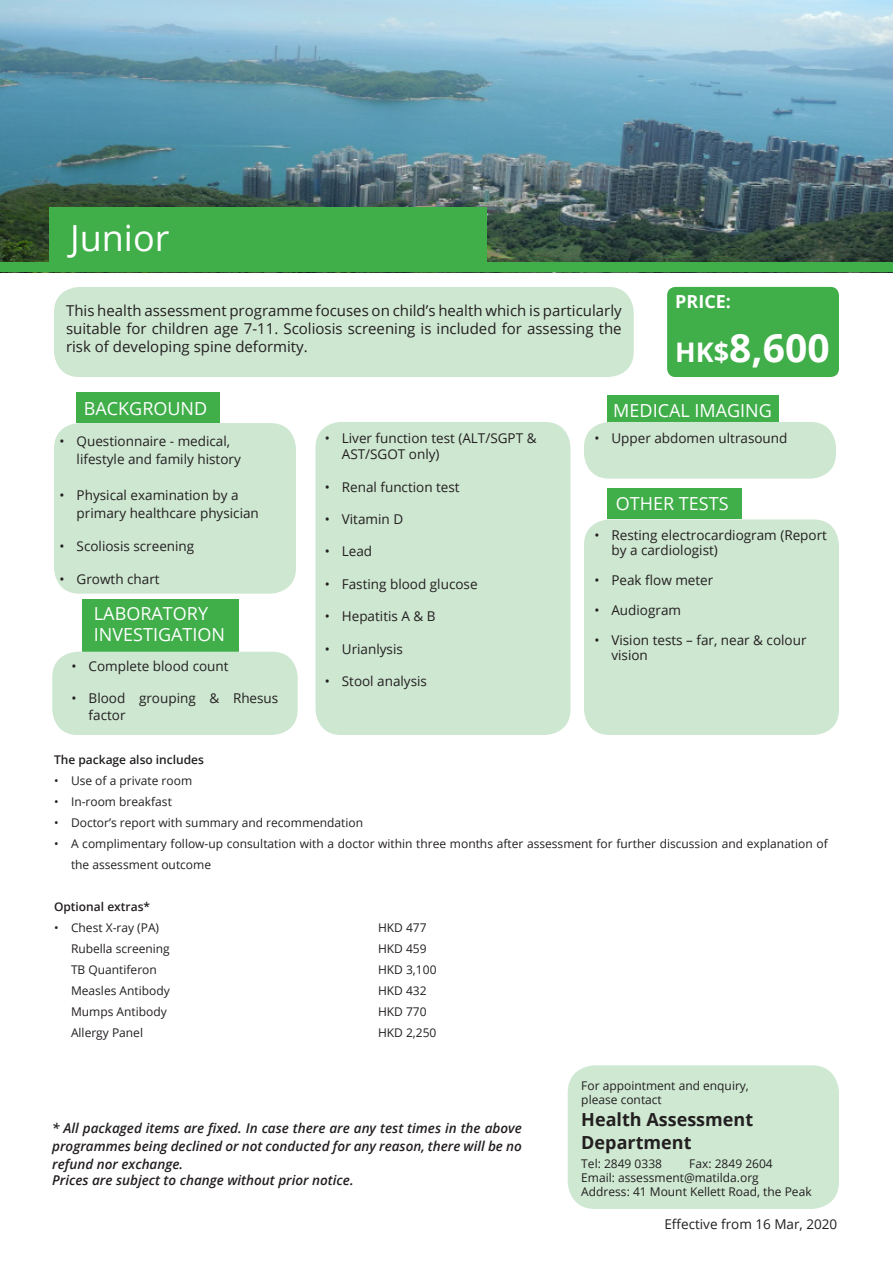
<style>
.page{position:relative;width:893px;height:1263px;background:#fff}
.page>*{position:absolute;margin:0;border:0;box-sizing:border-box;transform-origin:0 0}
.t1{font:700 39px "Open Sans";color:#fff}
.t2{font:36px "Open Sans";color:#fff}
.t3{font:18px "Open Sans";color:#fff}
.t4{font:700 18px/23.4px "Open Sans";color:#231f20}
.t5{font:700 18px "Open Sans";color:#fff}
.t6{font:15px/18px "Open Sans";color:#231f20;text-align:justify}
.t7{font:13.5px/18px "Open Sans";color:#231f20}
.t8{font:italic 600 13.5px/18px "Open Sans";color:#231f20;text-align:justify}
.Indent{font:12px/14px "Open Sans";color:#231f20}
.t9{font:600 12px "Open Sans";color:#231f20}
.s1{font-size:27px}
</style>
<div class="page">
<img style="left:0;top:0;width:893px;height:272px">
<div style="left:49px;top:208px;width:438px;height:60px;background:#40ae49"></div>
<div style="left:0;top:262px;width:893px;height:9px;background:#40ae49"></div>
<div style="left:568px;top:1066px;width:270px;height:142px;background:#cee8d2;border-radius:27px"></div>
<div style="left:568px;top:1065px;width:271px;height:144px;border:2px solid #cee8d2;border-radius:27px"></div>
<div style="left:82px;top:600px;width:156px;height:52px;background:#40ae49"></div>
<div style="left:607px;top:488px;width:134px;height:31px;background:#40ae49"></div>
<div style="left:315px;top:422px;width:255px;height:313px;background:#cee7d1;border-radius:26px"></div>
<div style="left:52px;top:652px;width:246px;height:83px;background:#cee7d1;border-radius:26px"></div>
<div style="left:667px;top:287px;width:172px;height:90px;background:#40ae49;border-radius:9px"></div>
<div style="left:54px;top:287px;width:580px;height:90px;background:#cee7d1;border-radius:26px"></div>
<div style="left:77px;top:393px;width:143px;height:30px;background:#40ae49"></div>
<div style="left:54px;top:423px;width:242px;height:171px;background:#cee7d1;border-radius:26px"></div>
<div style="left:584px;top:519px;width:255px;height:216px;background:#cee7d1;border-radius:26px"></div>
<div style="left:607px;top:395px;width:172px;height:27px;background:#40ae49"></div>
<div style="left:584px;top:422px;width:252px;height:57px;background:#cee7d1;border-radius:26px"></div>
<h2 class="t2" style="left:70px;top:213px;width:101px">Junior</h2>
<p class="t6" style="left:66px;top:301px;width:557px">This health assessment programme focuses on child’s health which is particularly suitable for children age 7-11. Scoliosis screening is included for assessing the risk of developing spine deformity.</p>
<p class="t5" style="left:675px;top:288px;width:57px">PRICE:</p>
<p class="t1" style="left:675px;top:320px;width:156px"><span class="s1">HK$</span>8,600</p>
<p class="t3" style="left:84px;top:396px;width:125px">BACKGROUND</p>
<p class="t7" style="left:77px;top:432px;width:166px;text-indent:-17px">• Questionnaire - medical, lifestyle and family history</p>
<p class="t7" style="left:77px;top:486px;width:184px;text-indent:-17px">• Physical examination by a primary healthcare physician</p>
<p class="t7" style="left:60px;top:537px;width:136px">• Scoliosis screening</p>
<p class="t7" style="left:60px;top:570px;width:102px">• Growth chart</p>
<p class="t3" style="left:94px;top:601px;width:116px">LABORATORY</p>
<p class="t3" style="left:94px;top:622px;width:133px">INVESTIGATION</p>
<p class="t7" style="left:72px;top:657px;width:159px">• Complete blood count</p>
<p class="t7" style="left:89px;top:690px;width:191px;line-height:16.2px;text-indent:-17px">• Blood grouping &amp; Rhesus factor</p>
<p class="t7" style="left:342px;top:430px;width:196px;line-height:16.2px;text-indent:-17px">• Liver function test (ALT/SGPT &amp;<br>AST/SGOT only)</p>
<p class="t7" style="left:325px;top:477px;width:136px">• Renal function test</p>
<p class="t7" style="left:325px;top:510px;width:80px">• Vitamin D</p>
<p class="t7" style="left:325px;top:542px;width:49px">• Lead</p>
<p class="t7" style="left:325px;top:574px;width:154px">• Fasting blood glucose</p>
<p class="t7" style="left:325px;top:607px;width:112px">• Hepatitis A &amp; B</p>
<p class="t7" style="left:325px;top:639px;width:80px">• Urianlysis</p>
<p class="t7" style="left:325px;top:672px;width:104px">• Stool analysis</p>
<p class="t3" style="left:613px;top:398px;width:160px">MEDICAL IMAGING</p>
<p class="t7" style="left:594px;top:429px;width:195px">• Upper abdomen ultrasound</p>
<p class="t3" style="left:616px;top:491px;width:114px">OTHER TESTS</p>
<p class="t7" style="left:611px;top:527px;width:217px;line-height:15px;text-indent:-17px">• Resting electrocardiogram (Report by a cardiologist)</p>
<p class="t7" style="left:594px;top:571px;width:120px">• Peak flow meter</p>
<p class="t7" style="left:594px;top:601px;width:88px">• Audiogram</p>
<p class="t7" style="left:611px;top:632px;width:197px;line-height:15px;text-indent:-17px">• Vision tests – far, near &amp; colour vision</p>
<p class="t9" style="left:54px;top:752px;width:152px">The package also includes</p>
<p class="Indent" style="left:54px;top:774px;width:140px">• Use of a private room</p>
<p class="Indent" style="left:54px;top:795px;width:119px">• In-room breakfast</p>
<p class="Indent" style="left:54px;top:816px;width:311px">• Doctor’s report with summary and recommendation</p>
<p class="Indent" style="left:71px;top:833px;width:758px;line-height:21px;text-indent:-17px">• A complimentary follow-up consultation with a doctor within three months after assessment for further discussion and explanation of the assessment outcome</p>
<p class="t9" style="left:54px;top:899px;width:98px">Optional extras*</p>
<p class="Indent" style="left:54px;top:921px;width:107px">• Chest X-ray (PA)</p>
<p class="Indent" style="left:378px;top:921px;width:50px">HKD 477</p>
<p class="Indent" style="left:71px;top:942px;width:100px">Rubella screening</p>
<p class="Indent" style="left:378px;top:942px;width:50px">HKD 459</p>
<p class="Indent" style="left:71px;top:963px;width:87px">TB Quantiferon</p>
<p class="Indent" style="left:378px;top:963px;width:60px">HKD 3,100</p>
<p class="Indent" style="left:71px;top:984px;width:100px">Measles Antibody</p>
<p class="Indent" style="left:378px;top:984px;width:50px">HKD 432</p>
<p class="Indent" style="left:71px;top:1005px;width:97px">Mumps Antibody</p>
<p class="Indent" style="left:378px;top:1005px;width:50px">HKD 770</p>
<p class="Indent" style="left:71px;top:1026px;width:74px">Allergy Panel</p>
<p class="Indent" style="left:378px;top:1026px;width:60px">HKD 2,250</p>
<p class="t8" style="left:52px;top:1118px;width:471px">* All packaged items are fixed. In case there are any test times in the above programmes being declined or not conducted for any reason, there will be no refund nor exchange.</p>
<p class="t8" style="left:52px;top:1171px;width:303px">Prices are subject to change without prior notice.</p>
<p class="Indent" style="left:581px;top:1078px;width:169px;line-height:14.4px">For appointment and enquiry, please contact</p>
<h3 class="t4" style="left:581px;top:1107px;width:173px">Health Assessment<br>Department</h3>
<p class="Indent" style="left:581px;top:1156px;width:82px">Tel: 2849 0338</p>
<p class="Indent" style="left:581px;top:1156px;width:232px;text-indent:108px">Fax: 2849 2604<br>Email: assessment@matilda.org<br>Address: 41 Mount Kellett Road, the Peak</p>
<p class="t7" style="left:664px;top:1215px;width:174px">Effective from 16 Mar, 2020</p>
</div>
